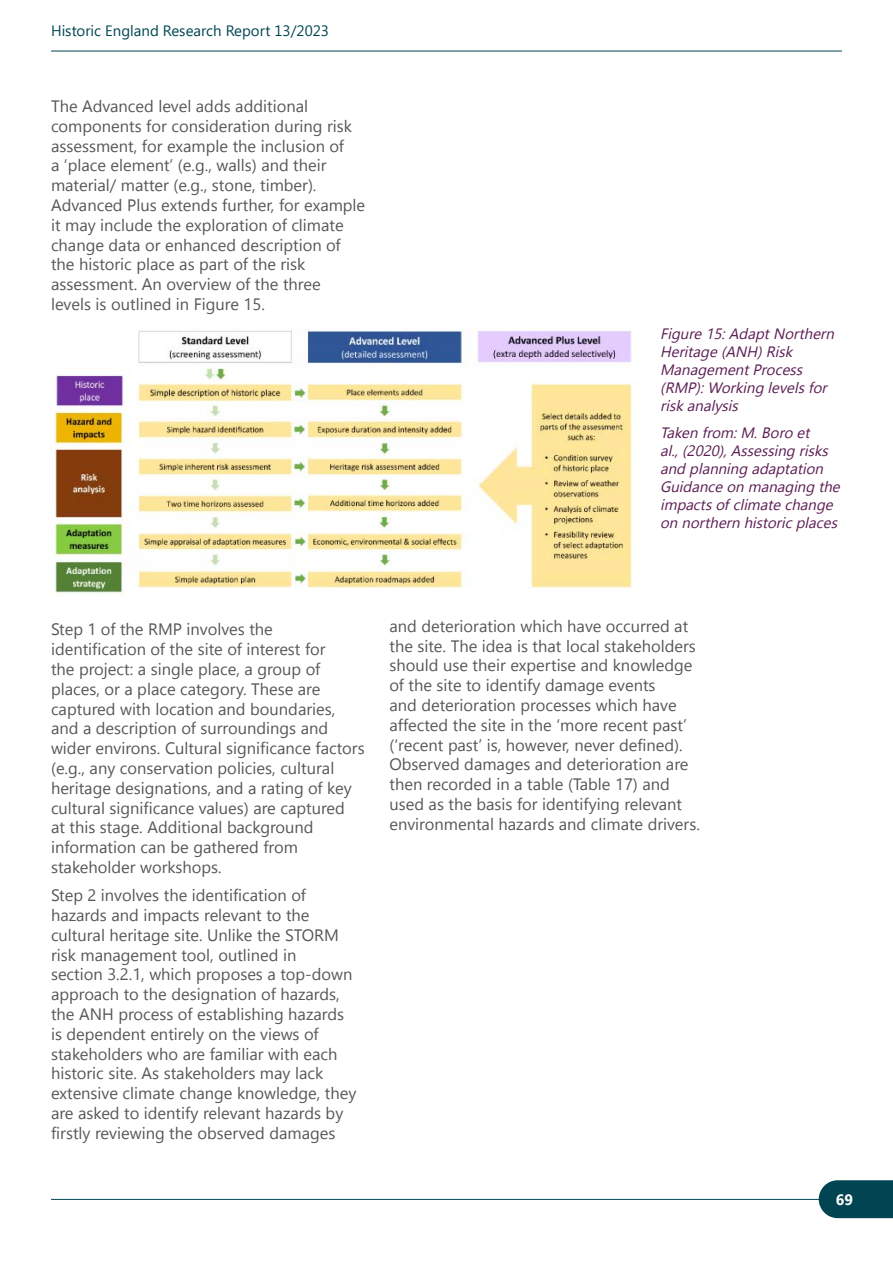
<style>
.page{position:relative;width:893px;height:1263px;background:#fff}
.page>*{position:absolute;margin:0;border:0;box-sizing:border-box;transform-origin:0 0}
.body_copy{font:16.5px/19.8px "Segoe UI Historic";color:#575756}
.Figs_and_tables{font:italic 15px/18px "Segoe UI Historic";color:#5c1d54}
.t1{font:15px "Segoe UI";color:#004551}
.t2{font:700 15px "Segoe UI";color:#fff}
</style>
<div class="page">
<hr style="left:51px;top:51px;width:791px;height:1px;background:#004551">
<hr style="left:51px;top:1199px;width:791px;height:1px;background:#004551">
<svg style="left:819px;top:1180px;width:74px;height:38px;background:#0e4f5b"></svg>
<img style="left:51px;top:328px;width:582px;height:266px">
<p class="t1" style="left:51px;top:23px;width:279px">Historic England Research Report 13/2023</p>
<p class="body_copy" style="left:51px;top:96px;width:316px">The Advanced level adds additional components for consideration during risk assessment, for example the inclusion of<br>a ‘place element’ (e.g., walls) and their material/ matter (e.g., stone, timber).<br>Advanced Plus extends further, for example it may include the exploration of climate change data or enhanced description of the historic place as part of the risk assessment. An overview of the three<br>levels is outlined in Figure 15.</p>
<p class="Figs_and_tables" style="left:660px;top:325px;width:182px">Figure15:AdaptNorthern<br>Heritage(ANH)Risk<br>ManagementProcess (RMP):Workinglevelsfor riskanalysis</p>
<p class="Figs_and_tables" style="left:660px;top:424px;width:188px">Takenfrom:M.Boroet al.,(2020),Assessingrisks andplanningadaptation<br>Guidanceonmanagingthe impactsofclimatechange onnorthernhistoricplaces</p>
<p class="body_copy" style="left:51px;top:620px;width:315px">Step 1 of the RMP involves the identification of the site of interest for<br>the project: a single place, a group of places, or a place category. These are captured with location and boundaries, and a description of surroundings and wider environs. Cultural significance factors (e.g., any conservation policies, cultural heritage designations, and a rating of key cultural significance values) are captured<br>at this stage. Additional background information can be gathered from stakeholder workshops.</p>
<p class="body_copy" style="left:51px;top:886px;width:307px">Step 2 involves the identification of hazards and impacts relevant to the cultural heritage site. Unlike the STORM risk management tool, outlined in<br>section 3.2.1, which proposes a top-down approach to the designation of hazards, the ANH process of establishing hazards is dependent entirely on the views of stakeholders who are familiar with each historic site. As stakeholders may lack extensive climate change knowledge, they are asked to identify relevant hazards by firstly reviewing the observed damages</p>
<p class="body_copy" style="left:389px;top:616px;width:312px">and deterioration which have occurred at the site. The idea is that local stakeholders should use their expertise and knowledge of the site to identify damage events<br>and deterioration processes which have affected the site in the ‘more recent past’ (‘recent past’ is, however, never defined).<br>Observed damages and deterioration are then recorded in a table (Table 17) and used as the basis for identifying relevant environmental hazards and climate drivers.</p>
<p class="t2" style="left:836px;top:1191px;width:19px">69</p>
</div>
